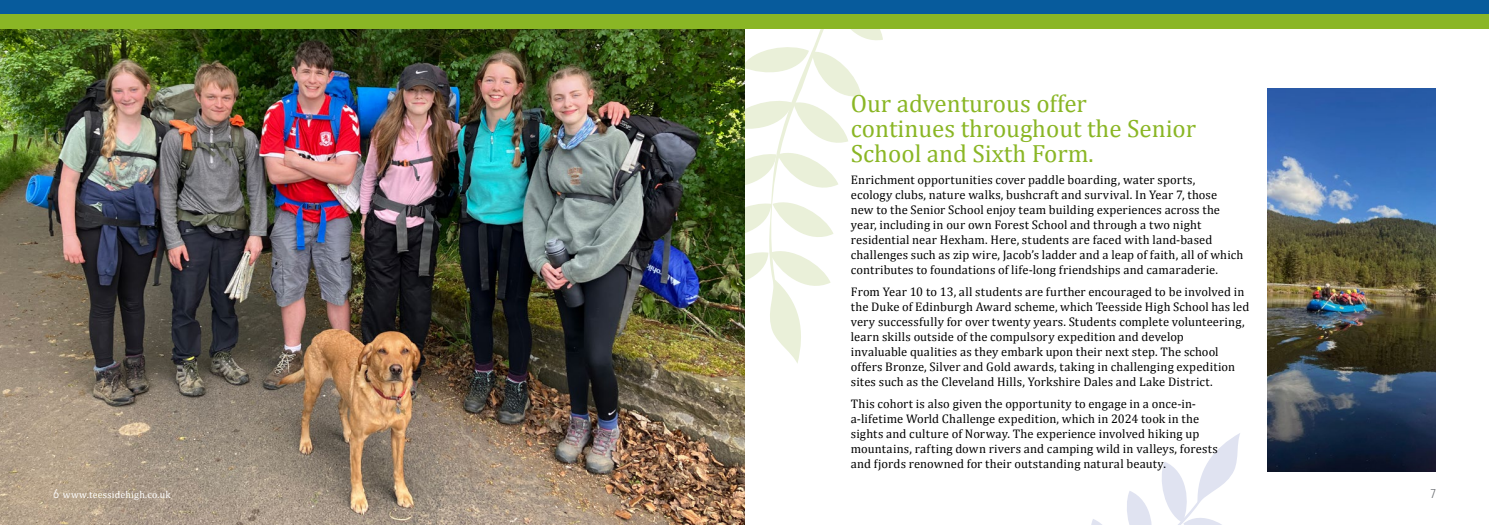
<style>
.page{position:relative;width:1489px;height:525px;background:#fff}
.page>*{position:absolute;margin:0;border:0;box-sizing:border-box;transform-origin:0 0}
.StandFirst{font:25px/25px "Cambria";color:#8ab625}
.Body{font:12.5px/15px "Cambria";letter-spacing:.01em;color:#000}
.t1{font:300 12.5px "URWDIN";color:#6a6d71}
.t2{font:10px "Cambria";letter-spacing:.02em;color:#fff}
.s1{font-family:"URWDIN";font-weight:300;font-size:12.5px}
</style>
<div class="page">
<svg style="left:744px;top:28px;width:138px;height:335px"></svg>
<svg style="left:1091px;top:433px;width:149px;height:91px"></svg>
<img style="left:1267px;top:89px;width:168px;height:382px">
<img style="left:0;top:28px;width:744px;height:496px">
<div style="left:0;top:0;width:1488px;height:14px;background:#075b9c"></div>
<div style="left:0;top:14px;width:1488px;height:14px;background:#8ab625"></div>
<p class="t2" style="left:53px;top:488px;width:119px"><span class="s1">6</span> www.teessidehigh.co.uk</p>
<p class="StandFirst" style="left:850px;top:91px;width:347px">Our adventurous offer continues throughout the Senior<br>School and Sixth Form.</p>
<p class="Body" style="left:850px;top:172px;width:394px">Enrichment opportunities cover paddle boarding, water sports,<br>ecology clubs, nature walks, bushcraft and survival. In Year 7, those<br>new to the Senior School enjoy team building experiences across the year, including in our own Forest School and through a two night residential near Hexham. Here, students are faced with land-based challenges such as zip wire, Jacob’s ladder and a leap of faith, all of which contributes to foundations of life-long friendships and camaraderie.</p>
<p class="Body" style="left:850px;top:284px;width:400px">From Year 10 to 13, all students are further encouraged to be involved in the Duke of Edinburgh Award scheme, which Teesside High School has led very successfully for over twenty years. Students complete volunteering, learn skills outside of the compulsory expedition and develop<br>invaluable qualities as they embark upon their next step. The school offers Bronze, Silver and Gold awards, taking in challenging expedition sites such as the Cleveland Hills, Yorkshire Dales and Lake District.</p>
<p class="Body" style="left:850px;top:396px;width:368px">This cohort is also given the opportunity to engage in a once-in&shy;a-lifetime World Challenge expedition, which in 2024 took in the sights and culture of Norway. The experience involved hiking up mountains, rafting down rivers and camping wild in valleys, forests and fjords renowned for their outstanding natural beauty.</p>
<p class="t1" style="left:1429px;top:485px;width:8px">7</p>
</div>
